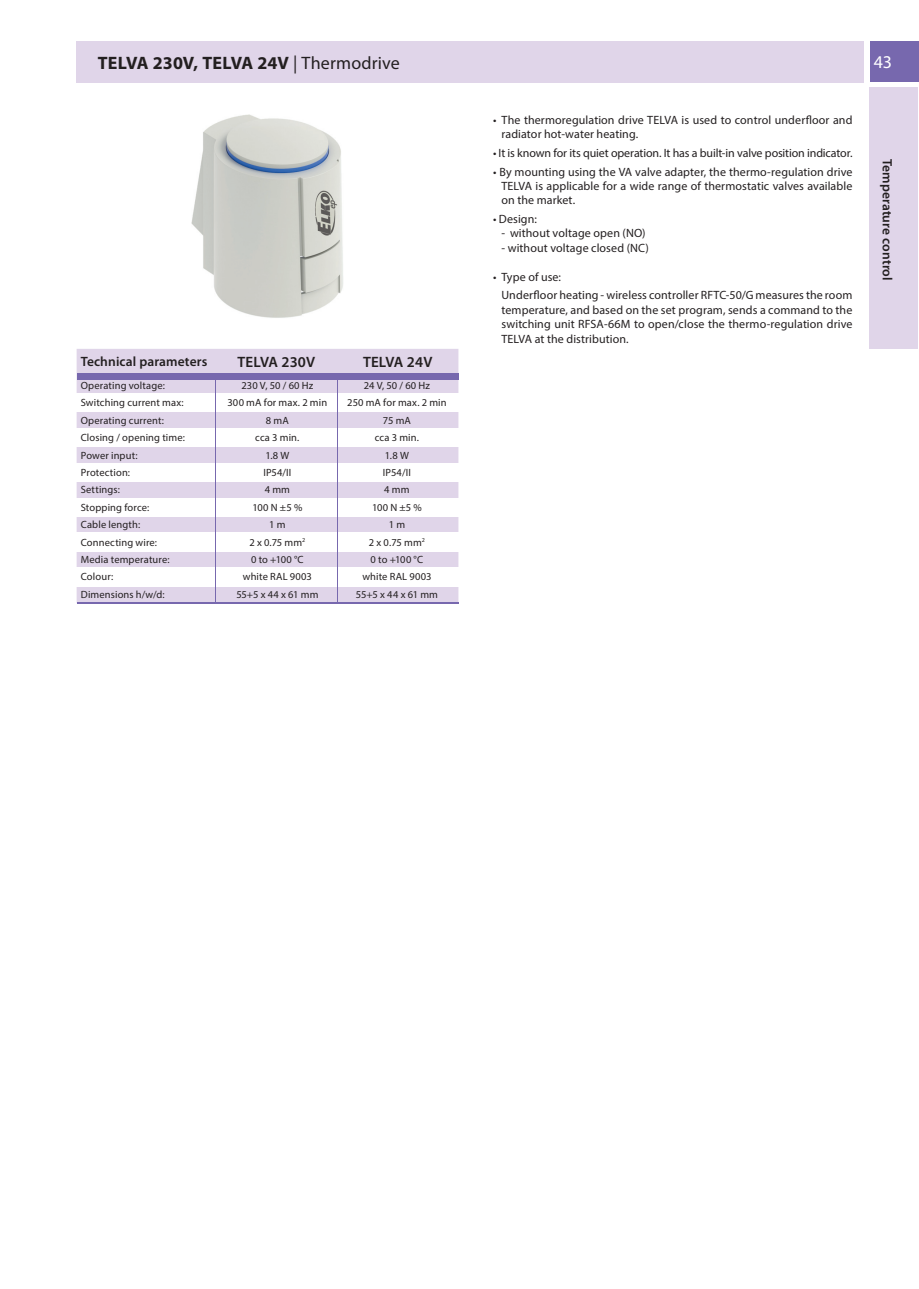
<style>
.page{position:relative;width:919px;height:1289px;background:#fff}
.page>*{position:absolute;margin:0;border:0;box-sizing:border-box;transform-origin:0 0}
.t1{font:700 18px "Myriad Pro";color:#231f20}
.t2{font:18px "Myriad Pro";color:#fff}
.t3{font:600 15px "Myriad Pro";letter-spacing:.01em;color:#231f20}
.t4{font:600 13.5px "Myriad Pro";letter-spacing:.01em;color:#231f20}
.t5{font:12px/14.4px "Myriad Pro";letter-spacing:.005em;color:#231f20}
.t6{font:10.5px/17.4px "Myriad Pro";letter-spacing:.01em;color:#231f20;text-align:center}
.s1{font-weight:400}
</style>
<div class="page">
<div style="left:77px;top:41px;width:786px;height:41px;background:#e0d5e9"></div>
<div style="left:870px;top:41px;width:48px;height:41px;background:#7768ae"></div>
<div style="left:869px;top:87px;width:49px;height:261px;background:#e0d5e9"></div>
<img style="left:192px;top:115px;width:151px;height:203px">
<div style="left:77px;top:349px;width:381px;height:24px;background:#e0d5e9"></div>
<div style="left:77px;top:379px;width:381px;height:223px;background:#e0d5e9"></div>
<svg style="left:77px;top:394px;width:381px;height:191px"></svg>
<svg style="left:457px;top:394px;width:1px;height:16px"></svg>
<svg style="left:457px;top:569px;width:1px;height:16px"></svg>
<hr style="left:77px;top:393px;width:138px;height:1px;background:#fff">
<hr style="left:216px;top:393px;width:120px;height:1px;background:#fff">
<hr style="left:337px;top:393px;width:122px;height:1px;background:#fff">
<hr style="left:77px;top:410px;width:138px;height:2px;background:#fff">
<hr style="left:216px;top:410px;width:120px;height:2px;background:#fff">
<hr style="left:337px;top:410px;width:122px;height:2px;background:#fff">
<hr style="left:77px;top:428px;width:138px;height:1px;background:#fff">
<hr style="left:216px;top:428px;width:120px;height:1px;background:#fff">
<hr style="left:337px;top:428px;width:121px;height:1px;background:#fff">
<hr style="left:77px;top:445px;width:138px;height:2px;background:#fff">
<hr style="left:216px;top:445px;width:120px;height:2px;background:#fff">
<hr style="left:337px;top:445px;width:121px;height:2px;background:#fff">
<hr style="left:77px;top:463px;width:138px;height:1px;background:#fff">
<hr style="left:216px;top:463px;width:120px;height:1px;background:#fff">
<hr style="left:337px;top:463px;width:121px;height:1px;background:#fff">
<hr style="left:77px;top:480px;width:138px;height:2px;background:#fff">
<hr style="left:216px;top:480px;width:120px;height:2px;background:#fff">
<hr style="left:337px;top:480px;width:121px;height:2px;background:#fff">
<hr style="left:77px;top:498px;width:138px;height:1px;background:#fff">
<hr style="left:216px;top:498px;width:120px;height:1px;background:#fff">
<hr style="left:337px;top:498px;width:121px;height:1px;background:#fff">
<hr style="left:77px;top:515px;width:138px;height:2px;background:#fff">
<hr style="left:216px;top:515px;width:120px;height:2px;background:#fff">
<hr style="left:337px;top:515px;width:121px;height:2px;background:#fff">
<hr style="left:77px;top:532px;width:138px;height:2px;background:#fff">
<hr style="left:216px;top:532px;width:120px;height:2px;background:#fff">
<hr style="left:337px;top:532px;width:121px;height:2px;background:#fff">
<hr style="left:77px;top:550px;width:138px;height:1px;background:#fff">
<hr style="left:216px;top:550px;width:120px;height:1px;background:#fff">
<hr style="left:337px;top:550px;width:121px;height:1px;background:#fff">
<hr style="left:77px;top:567px;width:138px;height:2px;background:#fff">
<hr style="left:216px;top:567px;width:120px;height:2px;background:#fff">
<hr style="left:337px;top:567px;width:122px;height:2px;background:#fff">
<hr style="left:77px;top:585px;width:138px;height:1px;background:#fff">
<hr style="left:216px;top:585px;width:120px;height:1px;background:#fff">
<hr style="left:337px;top:585px;width:122px;height:1px;background:#fff">
<hr style="left:215px;top:379px;width:1px;height:32px;background:#7768ae">
<hr style="left:336px;top:379px;width:1px;height:32px;background:#7768ae">
<hr style="left:77px;top:602px;width:381px;height:2px;background:#7768ae">
<svg style="left:215px;top:411px;width:1px;height:191px"></svg>
<svg style="left:336px;top:411px;width:1px;height:191px"></svg>
<div style="left:77px;top:373px;width:381px;height:6px;background:#7768ae"></div>
<h1 class="t1" style="left:98px;top:56px;width:303px">TELVA 230V, TELVA 24V <span class="s1">| Thermodrive</span></h1>
<p class="t4" style="left:81px;top:356px;width:128px">Technical parameters</p>
<p class="t6" style="left:81px;top:377px;width:106px;text-align:left">Operating voltage:<br>Switching current max:<br>Operating current:<br>Closing / opening time:<br>Power input:<br>Protection:<br>Settings:<br>Stopping force:<br>Cable length:<br>Connecting wire:<br>Media temperature:<br>Colour:<br>Dimensions h/w/d:</p>
<p class="t3" style="left:237px;top:356px;width:79px">TELVA 230V</p>
<p class="t3" style="left:363px;top:356px;width:71px">TELVA 24V</p>
<p class="t6" style="left:227px;top:377px;width:101px">230 V, 50 / 60 Hz<br>300 mA for max. 2 min<br>8 mA<br>cca 3 min.<br>1.8 W<br>IP54/II<br>4 mm<br>100 N ±5 %<br>1 m<br>2 x 0.75 mm<sup>2<br></sup>0 to +100 °C<br>white RAL 9003<br>55+5 x 44 x 61 mm</p>
<p class="t6" style="left:347px;top:377px;width:101px">24 V, 50 / 60 Hz<br>250 mA for max. 2 min<br>75 mA<br>cca 3 min.<br>1.8 W<br>IP54/II<br>4 mm<br>100 N ±5 %<br>1 m<br>2 x 0.75 mm<sup>2<br></sup>0 to +100 °C<br>white RAL 9003<br>55+5 x 44 x 61 mm</p>
<p class="t5" style="left:501px;top:114px;width:352px;text-indent:-9px">• The thermoregulation drive TELVA is used to control underfloor and radiator hot-water heating.</p>
<p class="t5" style="left:493px;top:147px;width:361px">• It is known for its quiet operation. It has a built-in valve position indicator.</p>
<p class="t5" style="left:501px;top:165px;width:352px;text-align:justify;text-indent:-9px">• By mounting using the VA valve adapter, the thermo-regulation drive TELVA is applicable for a wide range of thermostatic valves available on the market.</p>
<p class="t5" style="left:493px;top:213px;width:45px">• Design:</p>
<p class="t5" style="left:501px;top:227px;width:146px">- without voltage open (NO)</p>
<p class="t5" style="left:501px;top:241px;width:149px">- without voltage closed (NC)</p>
<p class="t5" style="left:501px;top:268px;width:352px;line-height:18.6px;text-indent:-9px">• Type of use:<br>Underfloor heating - wireless controller RFTC-50/G measures the room</p>
<p class="t5" style="left:501px;top:303px;width:352px;text-align:justify">temperature, and based on the set program, sends a command to the switching unit RFSA-66M to open/close the thermo-regulation drive TELVA at the distribution.</p>
<h1 class="t2" style="left:873px;top:55px;width:20px">43</h1>
<p class="t4" style="left:892px;top:159px;width:123px;rotate:90deg">Temperature control</p>
</div>
